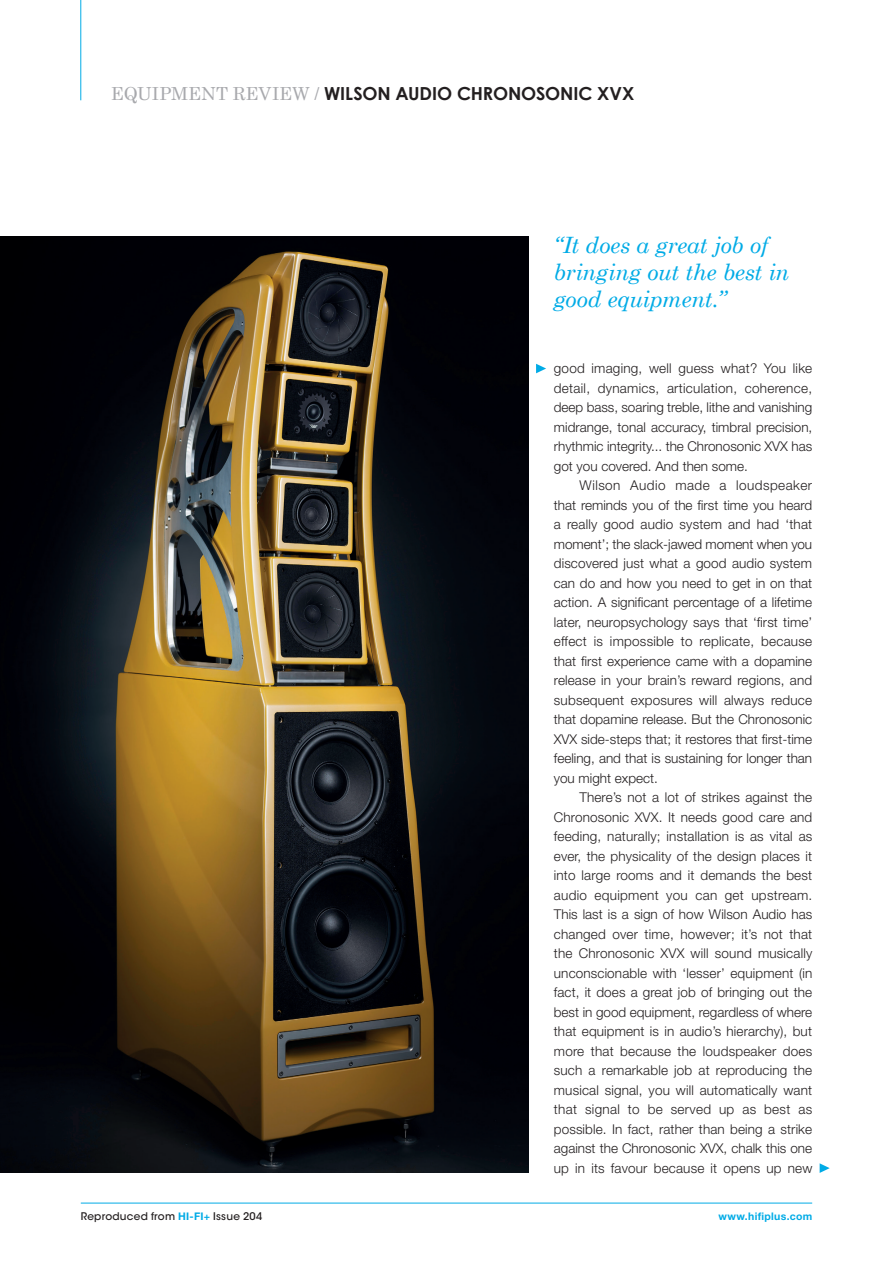
<style>
.page{position:relative;width:893px;height:1263px;background:#fff}
.page>*{position:absolute;margin:0;border:0;box-sizing:border-box;transform-origin:0 0}
.t1{font:italic 22.5px/27px "Century Schoolbook";letter-spacing:-.02em;color:#00abe6}
.t2{font:700 18px "Century Gothic";letter-spacing:-.005em;color:#231f20}
.t3{font:300 13.5px/19.5px "Helvetica Neue LT Std";color:#231f20;text-align:justify}
.t4{font:500 10.5px "ITC Avant Garde Std";letter-spacing:.02em;color:#231f20}
.t5{font:700 10.5px "Helvetica Neue LT Std";letter-spacing:.03em;color:#00abe6}
.s1{font-family:"Century Schoolbook";font-weight:400;color:#a8a9ad}
.s2{font-family:"Helvetica Neue LT Std";font-weight:700;color:#00abe6}
</style>
<div class="page">
<img style="left:0;top:237px;width:528px;height:936px">
<svg style="left:536px;top:364px;width:10px;height:9px"></svg>
<svg style="left:820px;top:1163px;width:10px;height:10px"></svg>
<hr style="left:80px;top:0;width:1px;height:100px;background:#00abe6">
<hr style="left:81px;top:1203px;width:731px;height:1px;background:#00abe6">
<h2 class="t2" style="left:111px;top:82px;width:525px"><span class="s1">EQUIPMENT REVIEW /</span> WILSON AUDIO CHRONOSONIC XVX</h2>
<h1 class="t1" style="left:554px;top:231px;width:237px">“It does a great job of bringing out the best in good equipment.”</h1>
<p class="t3" style="left:554px;top:358px;width:260px">good imaging, well guess what? You like detail, dynamics, articulation, coherence, deep bass, soaring treble, lithe and vanishing midrange, tonal accuracy, timbral precision, rhythmic integrity... the Chronosonic XVX has got you covered. And then some.</p>
<p class="t3" style="left:554px;top:475px;width:260px;text-indent:26px">Wilson Audio made a loudspeaker that reminds you of the first time you heard a really good audio system and had ‘that moment’; the slack-jawed moment when you discovered just what a good audio system can do and how you need to get in on that action. A significant percentage of a lifetime later, neuropsychology says that ‘first time’ effect is impossible to replicate, because that first experience came with a dopamine release in your brain’s reward regions, and subsequent exposures will always reduce that dopamine release. But the Chronosonic XVX side-steps that; it restores that first-time feeling, and that is sustaining for longer than you might expect.</p>
<p class="t3" style="left:554px;top:787px;width:260px;text-indent:26px">There’s not a lot of strikes against the Chronosonic XVX. It needs good care and feeding, naturally; installation is as vital as ever, the physicality of the design places it into large rooms and it demands the best audio equipment you can get upstream.<br>This last is a sign of how Wilson Audio has changed over time, however; it’s not that the Chronosonic XVX will sound musically unconscionable with ‘lesser’ equipment (in fact, it does a great job of bringing out the best in good equipment, regardless of where that equipment is in audio’s hierarchy), but more that because the loudspeaker does such a remarkable job at reproducing the musical signal, you will automatically want that signal to be served up as best as possible. In fact, rather than being a strike against the Chronosonic XVX, chalk this one up in its favour because it opens up new</p>
<p class="t4" style="left:81px;top:1210px;width:183px">Reproduced from <span class="s2">HI-FI+</span> Issue 204</p>
<p class="t5" style="left:718px;top:1210px;width:95px">www.hifiplus.com</p>
</div>
